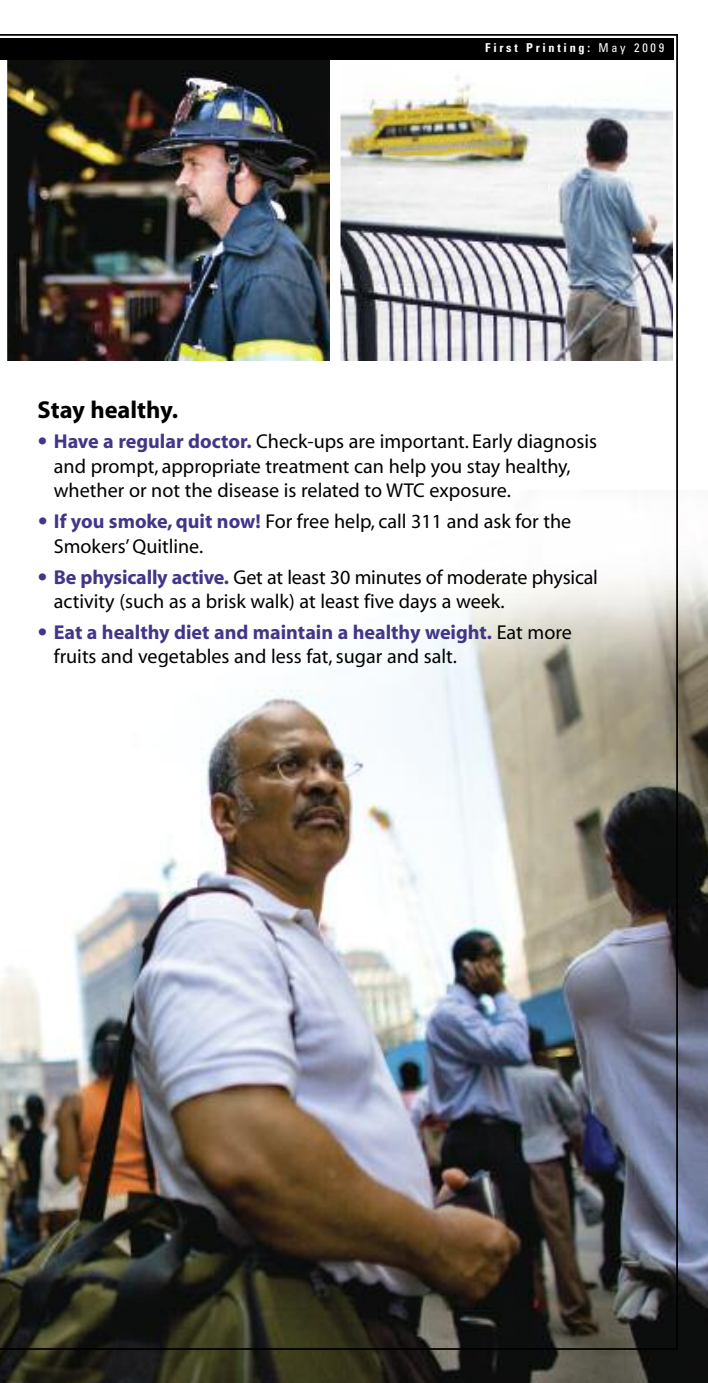
<style>
.page{position:relative;width:708px;height:1383px;background:#fff}
.page>*{position:absolute;margin:0;border:0;box-sizing:border-box;transform-origin:0 0}
.t1{font:700 24.5px "Myriad";color:#000}
.t2{font:20.12px/24.5px "Myriad";color:#000}
.t3{font:700 condensed 12.25px "Univers";letter-spacing:.22em;color:#fff}
.s1{font-weight:400}
.s2{font-family:"Berling";color:#433588}
.s3{font-weight:700;color:#433588}
</style>
<div class="page">
<img style="left:0;top:569px;width:708px;height:814px">
<img style="left:0;top:34px;width:678px;height:1316px">
<div style="left:0;top:38px;width:674px;height:21px;background:#000"></div>
<p class="t3" style="left:485px;top:44px;width:180px">First Printing: <span class="s1">May 2009</span></p>
<p class="t1" style="left:38px;top:400px;width:142px">Stay healthy.</p>
<p class="t2" style="left:54px;top:431px;width:545px;text-indent:-16px"><span class="s2">•</span> <span class="s3">Have a regular doctor.</span> Check-ups are important. Early diagnosis and prompt, appropriate treatment can help you stay healthy, whether or not the disease is related to WTC exposure.</p>
<p class="t2" style="left:54px;top:511px;width:519px;text-indent:-16px"><span class="s2">•</span> <span class="s3">If you smoke, quit now!</span> For free help, call 311 and ask for the<br>Smokers’Quitline.</p>
<p class="t2" style="left:54px;top:566px;width:546px;text-indent:-16px"><span class="s2">•</span> <span class="s3">Be physically active.</span> Get at least 30 minutes of moderate physical activity (such as a brisk walk) at least five days a week.</p>
<p class="t2" style="left:54px;top:622px;width:519px;text-indent:-16px"><span class="s2">•</span> <span class="s3">Eat a healthy diet and maintain a healthy weight.</span> Eat more fruits and vegetables and less fat, sugar and salt.</p>
</div>
